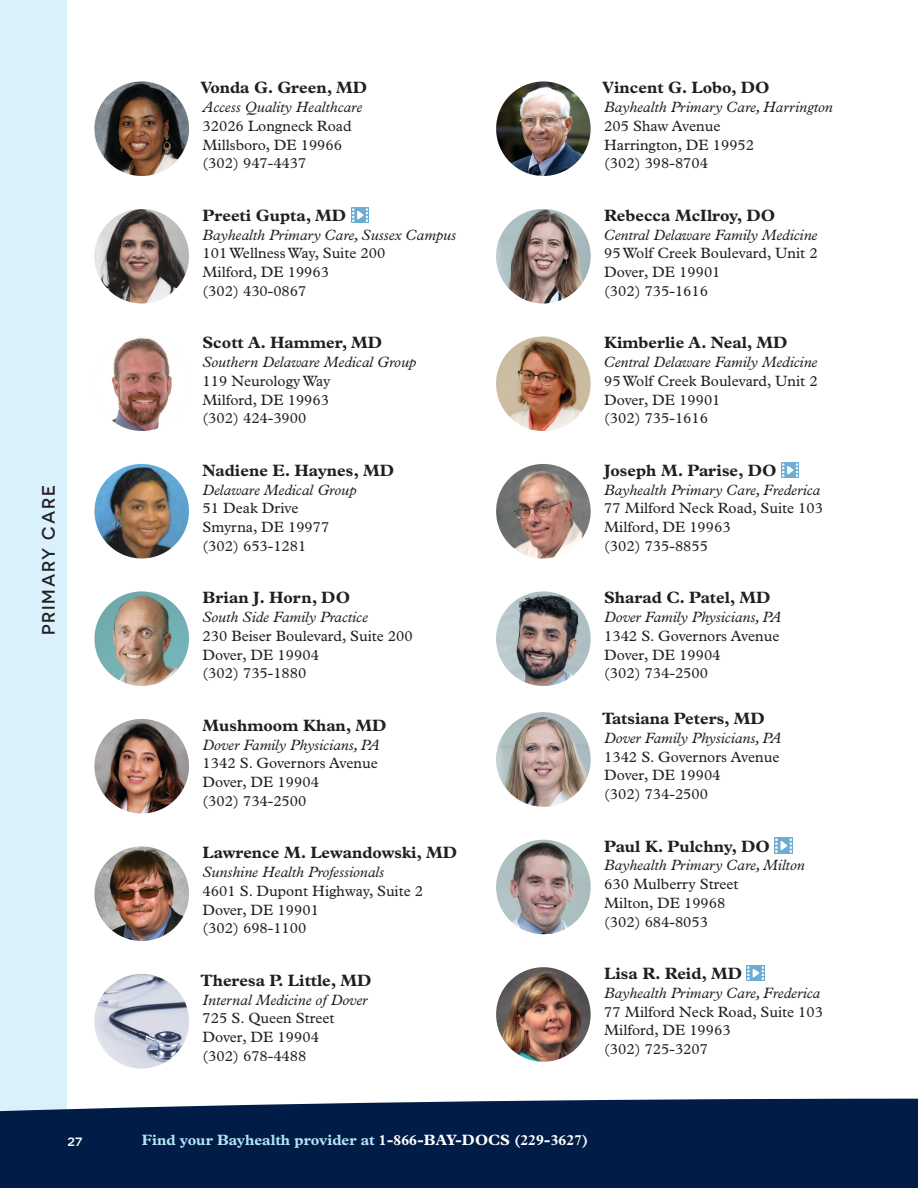
<style>
.page{position:relative;width:918px;height:1188px;background:#fff}
.page>*{position:absolute;margin:0;border:0;box-sizing:border-box;transform-origin:0 0}
.t1{font:500 18px "Novecentosanswide";letter-spacing:.1em;color:#231f20}
.t2{font:700 16.5px "Plantin";color:#231f20}
.t3{font:15px/18.8px "Plantin";color:#231f20}
.t4{font:italic 15px "Plantin";color:#231f20}
.t5{font:700 15px "Plantin";color:#b3e4f7}
.t6{font:500 15px "Novecentosanswide";color:#fff}
.s1{color:#fff}
</style>
<div class="page">
<img style="left:94px;top:81px;width:95px;height:95px;border-radius:47px">
<img style="left:94px;top:209px;width:95px;height:94px;border-radius:47px">
<img style="left:351px;top:207px;width:18px;height:15px">
<img style="left:94px;top:336px;width:95px;height:95px;border-radius:47px">
<img style="left:94px;top:464px;width:95px;height:94px;border-radius:47px">
<img style="left:94px;top:591px;width:95px;height:95px;border-radius:47px">
<img style="left:94px;top:719px;width:95px;height:94px;border-radius:47px">
<img style="left:94px;top:846px;width:95px;height:95px;border-radius:47px">
<img style="left:94px;top:974px;width:95px;height:94px;border-radius:47px">
<img style="left:496px;top:81px;width:95px;height:95px;border-radius:47px">
<img style="left:496px;top:209px;width:95px;height:94px;border-radius:47px">
<img style="left:496px;top:336px;width:95px;height:95px;border-radius:47px">
<img style="left:496px;top:464px;width:95px;height:94px;border-radius:47px">
<img style="left:781px;top:462px;width:18px;height:15px">
<img style="left:496px;top:591px;width:95px;height:95px;border-radius:47px">
<img style="left:496px;top:712px;width:95px;height:95px;border-radius:47px">
<img style="left:496px;top:840px;width:95px;height:94px;border-radius:47px">
<img style="left:775px;top:838px;width:17px;height:15px">
<img style="left:496px;top:967px;width:95px;height:95px;border-radius:47px">
<img style="left:747px;top:965px;width:18px;height:16px">
<div style="left:0;top:0;width:68px;height:1134px;background:#d9f1fb"></div>
<div style="left:0;top:1099px;width:918px;height:89px;background:#001c47"></div>
<p class="t1" style="left:38px;top:635px;width:151px;rotate:-90deg">PRIMARY CARE</p>
<p class="t2" style="left:200px;top:78px;width:168px">Vonda G. Green, MD</p>
<p class="t4" style="left:202px;top:98px;width:161px">Access Quality Healthcare</p>
<p class="t3" style="left:202px;top:117px;width:151px">32026 Longneck Road<br>Millsboro, DE 19966 (302) 947-4437</p>
<p class="t2" style="left:202px;top:205px;width:145px">Preeti Gupta, MD</p>
<p class="t4" style="left:202px;top:226px;width:255px">Bayhealth Primary Care, Sussex Campus</p>
<p class="t3" style="left:202px;top:244px;width:184px">101 Wellness Way, Suite 200<br>Milford, DE 19963<br>(302) 430-0867</p>
<p class="t2" style="left:202px;top:333px;width:181px">Scott A. Hammer, MD</p>
<p class="t4" style="left:202px;top:353px;width:215px">Southern Delaware Medical Group</p>
<p class="t3" style="left:202px;top:372px;width:129px;text-align:justify">119 Neurology Way Milford, DE 19963 (302) 424-3900</p>
<p class="t2" style="left:202px;top:460px;width:193px">Nadiene E. Haynes, MD</p>
<p class="t4" style="left:202px;top:481px;width:155px">Delaware Medical Group</p>
<p class="t3" style="left:202px;top:499px;width:128px">51 Deak Drive<br>Smyrna, DE 19977 (302) 653-1281</p>
<p class="t2" style="left:202px;top:588px;width:149px">Brian J. Horn, DO</p>
<p class="t4" style="left:202px;top:608px;width:167px">South Side Family Practice</p>
<p class="t3" style="left:202px;top:627px;width:212px">230 Beiser Boulevard, Suite 200<br>Dover, DE 19904<br>(302) 735-1880</p>
<p class="t2" style="left:202px;top:715px;width:186px">Mushmoom Khan, MD</p>
<p class="t4" style="left:202px;top:736px;width:179px">Dover Family Physicians, PA</p>
<p class="t3" style="left:202px;top:754px;width:177px">1342 S. Governors Avenue<br>Dover, DE 19904<br>(302) 734-2500</p>
<p class="t2" style="left:202px;top:843px;width:256px">Lawrence M. Lewandowski, MD</p>
<p class="t4" style="left:202px;top:863px;width:183px">Sunshine Health Professionals</p>
<p class="t3" style="left:202px;top:882px;width:222px">4601 S. Dupont Highway, Suite 2<br>Dover, DE 19901<br>(302) 698-1100</p>
<p class="t2" style="left:201px;top:970px;width:172px">Theresa P. Little, MD</p>
<p class="t4" style="left:202px;top:991px;width:166px">Internal Medicine of Dover</p>
<p class="t3" style="left:202px;top:1009px;width:134px">725 S. Queen Street<br>Dover, DE 19904 (302) 678-4488</p>
<p class="t2" style="left:602px;top:78px;width:169px">Vincent G. Lobo, DO</p>
<p class="t4" style="left:604px;top:98px;width:230px">Bayhealth Primary Care, Harrington</p>
<p class="t3" style="left:604px;top:117px;width:152px">205 Shaw Avenue<br>Harrington, DE 19952 (302) 398-8704</p>
<p class="t2" style="left:604px;top:205px;width:173px">Rebecca McIlroy, DO</p>
<p class="t4" style="left:604px;top:226px;width:215px">Central Delaware Family Medicine</p>
<p class="t3" style="left:604px;top:244px;width:215px">95 Wolf Creek Boulevard, Unit 2<br>Dover, DE 19901<br>(302) 735-1616</p>
<p class="t2" style="left:604px;top:333px;width:185px">Kimberlie A. Neal, MD</p>
<p class="t4" style="left:604px;top:353px;width:215px">Central Delaware Family Medicine</p>
<p class="t3" style="left:604px;top:372px;width:215px">95 Wolf Creek Boulevard, Unit 2<br>Dover, DE 19901<br>(302) 735-1616</p>
<p class="t2" style="left:604px;top:460px;width:174px">Joseph M. Parise, DO</p>
<p class="t4" style="left:604px;top:481px;width:218px">Bayhealth Primary Care, Frederica</p>
<p class="t3" style="left:604px;top:499px;width:221px">77 Milford Neck Road, Suite 103<br>Milford, DE 19963<br>(302) 735-8855</p>
<p class="t2" style="left:604px;top:588px;width:168px">Sharad C. Patel, MD</p>
<p class="t4" style="left:604px;top:608px;width:179px">Dover Family Physicians, PA</p>
<p class="t3" style="left:604px;top:627px;width:177px">1342 S. Governors Avenue<br>Dover, DE 19904<br>(302) 734-2500</p>
<p class="t2" style="left:602px;top:709px;width:164px">Tatsiana Peters, MD</p>
<p class="t4" style="left:604px;top:729px;width:179px">Dover Family Physicians, PA</p>
<p class="t3" style="left:604px;top:747px;width:177px">1342 S. Governors Avenue<br>Dover, DE 19904<br>(302) 734-2500</p>
<p class="t2" style="left:604px;top:836px;width:167px">Paul K. Pulchny, DO</p>
<p class="t4" style="left:604px;top:857px;width:202px">Bayhealth Primary Care, Milton</p>
<p class="t3" style="left:604px;top:875px;width:136px">630 Mulberry Street<br>Milton, DE 19968 (302) 684-8053</p>
<p class="t2" style="left:604px;top:964px;width:140px">Lisa R. Reid, MD</p>
<p class="t4" style="left:604px;top:984px;width:218px">Bayhealth Primary Care, Frederica</p>
<p class="t3" style="left:604px;top:1002px;width:221px">77 Milford Neck Road, Suite 103<br>Milford, DE 19963<br>(302) 725-3207</p>
<p class="t6" style="left:68px;top:1132px;width:16px">27</p>
<p class="t5" style="left:142px;top:1131px;width:448px">Find your Bayhealth provider at <span class="s1">1-866-BAY-DOCS (229-3627)</span></p>
</div>
